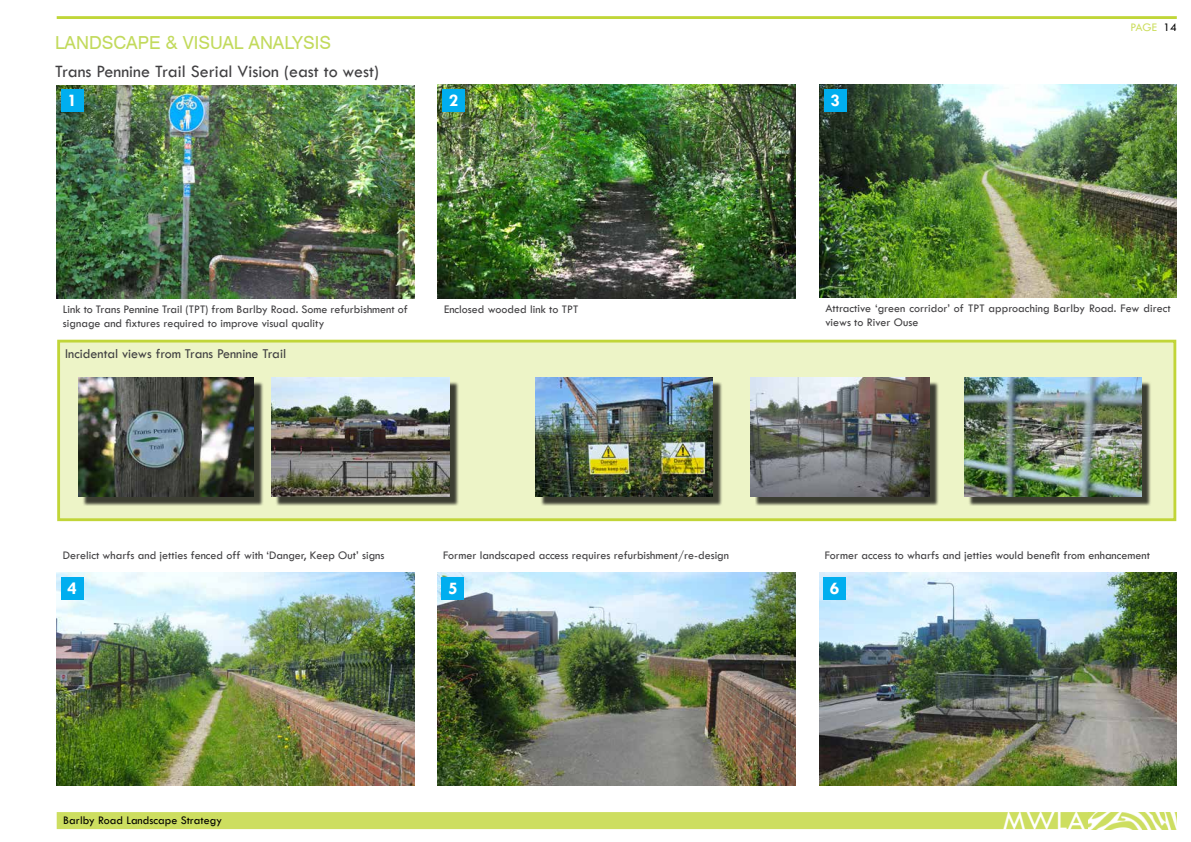
<style>
.page{position:relative;width:1191px;height:842px;background:#fff}
.page>*{position:absolute;margin:0;border:0;box-sizing:border-box;transform-origin:0 0}
.t1{font:30px "Tw Cen";color:#fff}
.t2{font:18px "Tw Cen";color:#414042}
.t3{font:18px "Swiss 721 BT";color:#c2da5c}
.t4{font:700 18px "Tw Cen";color:#fff}
.t5{font:14px "Tw Cen";color:#414042}
.t6{font:12px "Tw Cen";color:#414042}
.t7{font:12px "Tw Cen";color:#000}
.t8{font:12px "Tw Cen";letter-spacing:-.015em;color:#cdde60}
.s1{color:#000}
</style>
<div class="page">
<div style="left:57px;top:340px;width:1119px;height:181px;background:#edf4c7;border:3px solid #c1d538"></div>
<img style="left:437px;top:572px;width:358px;height:213px">
<img style="left:819px;top:572px;width:357px;height:213px">
<img style="left:57px;top:572px;width:357px;height:213px">
<img style="left:819px;top:84px;width:357px;height:213px">
<img style="left:438px;top:84px;width:357px;height:214px">
<img style="left:57px;top:85px;width:357px;height:213px">
<div style="left:754px;top:381px;width:185px;height:125px;background:#000;opacity:.75"></div>
<img style="left:751px;top:378px;width:178px;height:118px">
<div style="left:82px;top:381px;width:181px;height:125px;background:#000;opacity:.75"></div>
<img style="left:78px;top:378px;width:175px;height:118px">
<div style="left:275px;top:381px;width:185px;height:125px;background:#000;opacity:.75"></div>
<img style="left:271px;top:378px;width:178px;height:118px">
<div style="left:540px;top:381px;width:182px;height:125px;background:#000;opacity:.75"></div>
<img style="left:536px;top:378px;width:176px;height:118px">
<div style="left:968px;top:381px;width:183px;height:125px;background:#000;opacity:.75"></div>
<img style="left:964px;top:378px;width:177px;height:118px">
<div style="left:61px;top:89px;width:23px;height:23px;background:#00aeef"></div>
<div style="left:61px;top:577px;width:23px;height:23px;background:#00aeef"></div>
<div style="left:442px;top:89px;width:23px;height:23px;background:#00aeef"></div>
<div style="left:441px;top:577px;width:23px;height:23px;background:#00aeef"></div>
<div style="left:824px;top:89px;width:22px;height:23px;background:#00aeef"></div>
<div style="left:823px;top:577px;width:23px;height:23px;background:#00aeef"></div>
<hr style="left:57px;top:16px;width:1119px;height:3px;background:#c0d638">
<div style="left:57px;top:812px;width:1032px;height:17px;background:#cdde60"></div>
<img style="left:1088px;top:812px;width:88px;height:17px">
<h2 class="t3" style="left:55px;top:32px;width:277px">LANDSCAPE &amp; VISUAL ANALYSIS</h2>
<h2 class="t2" style="left:55px;top:60px;width:325px">Trans Pennine Trail Serial Vision (east to west)</h2>
<h2 class="t4" style="left:68px;top:89px;width:11px">1</h2>
<h2 class="t4" style="left:449px;top:89px;width:11px">2</h2>
<h2 class="t4" style="left:830px;top:89px;width:11px">3</h2>
<p class="t8" style="left:1130px;top:20px;width:48px">PAGE <span class="s1">14</span></p>
<p class="t6" style="left:63px;top:302px;width:346px">Link to Trans Pennine Trail (TPT) from Barlby Road. Some refurbishment of</p>
<p class="t6" style="left:444px;top:302px;width:136px">Enclosed wooded link to TPT</p>
<p class="t6" style="left:825px;top:301px;width:347px">Attractive ‘green corridor’ of TPT approaching Barlby Road. Few direct</p>
<p class="t6" style="left:63px;top:316px;width:263px">signage and fixtures required to improve visual quality</p>
<p class="t6" style="left:825px;top:315px;width:94px">views to River Ouse</p>
<p class="t5" style="left:65px;top:345px;width:222px">Incidental views from Trans Pennine Trail</p>
<p class="t6" style="left:63px;top:548px;width:323px">Derelict wharfs and jetties fenced off with ‘Danger, Keep Out’ signs</p>
<p class="t6" style="left:443px;top:548px;width:287px">Former landscaped access requires refurbishment/re-design</p>
<p class="t6" style="left:825px;top:548px;width:327px">Former access to wharfs and jetties would benefit from enhancement</p>
<h2 class="t4" style="left:68px;top:578px;width:11px">4</h2>
<h2 class="t4" style="left:448px;top:577px;width:11px">5</h2>
<h2 class="t4" style="left:830px;top:578px;width:11px">6</h2>
<p class="t7" style="left:63px;top:813px;width:160px">Barlby Road Landscape Strategy</p>
<h1 class="t1" style="left:1002px;top:802px;width:84px">MWLA</h1>
</div>
